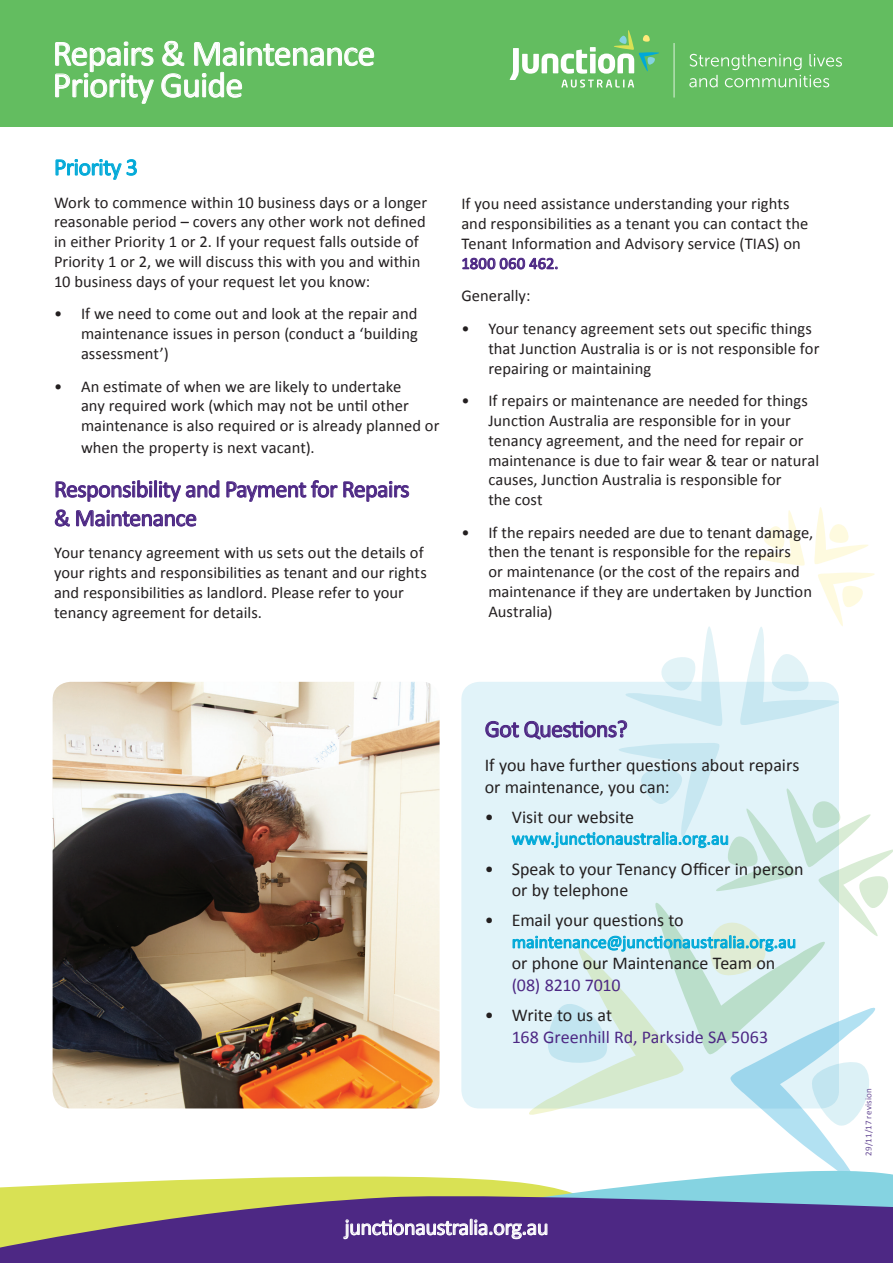
<style>
.page{position:relative;width:893px;height:1263px;background:#fff}
.page>*{position:absolute;margin:0;border:0;box-sizing:border-box;transform-origin:0 0}
.t1{font:36px/31.5px "Calibri";letter-spacing:-.025em;color:#fff}
.t2{font:24px/28.8px "Calibri";letter-spacing:-.025em;color:#4d2884}
.t3{font:24px "Calibri";letter-spacing:-.025em;color:#00a9d8}
.t4{font:22.5px "Calibri";letter-spacing:-.025em;color:#fff}
.t5{font:18px/21.6px "Calibri";color:#231f20}
.t6{font:18px "Calibri";letter-spacing:-.005em;color:#00a9d8}
.t7{font:18px "Calibri";letter-spacing:-.005em;color:#4d2884}
.t8{font:16.5px/19.8px "Calibri";letter-spacing:.005em;color:#231f20}
.t9{font:16.5px "Calibri";letter-spacing:.015em;color:#4d2884}
.t10{font:9px "Calibri";letter-spacing:.025em;color:#674b95}
</style>
<div class="page">
<svg style="left:814px;top:507px;width:54px;height:57px"></svg>
<svg style="left:749px;top:510px;width:56px;height:56px"></svg>
<div style="left:0;top:0;width:893px;height:126px;background:#63bd60"></div>
<div style="left:461px;top:682px;width:378px;height:426px;background:#e1f3f9;border-radius:18px"></div>
<svg style="left:55px;top:41px;width:99px;height:63px"></svg>
<svg style="left:161px;top:41px;width:213px;height:57px"></svg>
<hr style="left:674px;top:43px;width:1px;height:55px;background:#fff">
<svg style="left:510px;top:30px;width:149px;height:58px"></svg>
<svg style="left:689px;top:54px;width:153px;height:33px"></svg>
<svg style="left:55px;top:159px;width:82px;height:21px"></svg>
<svg style="left:55px;top:480px;width:164px;height:22px"></svg>
<svg style="left:226px;top:480px;width:183px;height:22px"></svg>
<svg style="left:55px;top:509px;width:15px;height:17px"></svg>
<svg style="left:76px;top:510px;width:120px;height:17px"></svg>
<svg style="left:0;top:1184px;width:58px;height:7px"></svg>
<svg style="left:58px;top:1176px;width:835px;height:15px;fill:#d9e154"></svg>
<svg style="left:0;top:1191px;width:893px;height:72px;background:#6a5580"></svg>
<svg style="left:343px;top:1219px;width:204px;height:20px;background:#7d62a5"></svg>
<svg style="left:462px;top:257px;width:96px;height:12px"></svg>
<svg style="left:485px;top:572px;width:408px;height:610px"></svg>
<img style="left:53px;top:682px;width:387px;height:426px">
<h1 class="t1" style="left:53px;top:36px;width:324px">Repairs &amp; Maintenance<br>Priority Guide</h1>
<h2 class="t3" style="left:54px;top:152px;width:85px">Priority 3</h2>
<p class="t8" style="left:54px;top:191px;width:375px">Work to commence within 10 business days or a longer reasonable period – covers any other work not defined in either Priority 1 or 2. If your request falls outside of Priority 1 or 2, we will discuss this with you and within 10 business days of your request let you know:</p>
<p class="t8" style="left:81px;top:303px;width:338px;text-align:justify;text-indent:-27px">• If we need to come out and look at the repair and maintenance issues in person (conduct a ‘building assessment’)</p>
<p class="t8" style="left:81px;top:375px;width:360px;text-indent:-27px">• An estimate of when we are likely to undertake<br>any required work (which may not be until other maintenance is also required or is already planned or</p>
<p class="t8" style="left:81px;top:437px;width:235px">when the property is next vacant).</p>
<h2 class="t2" style="left:54px;top:473px;width:357px">Responsibility and Payment for Repairs &amp; Maintenance</h2>
<p class="t8" style="left:54px;top:542px;width:374px">Your tenancy agreement with us sets out the details of your rights and responsibilities as tenant and our rights and responsibilities as landlord. Please refer to your tenancy agreement for details.</p>
<p class="t8" style="left:461px;top:193px;width:348px">If you need assistance understanding your rights and responsibilities as a tenant you can contact the<br>Tenant Information and Advisory service (TIAS) on</p>
<p class="t9" style="left:461px;top:253px;width:99px">1800 060 462.</p>
<p class="t8" style="left:461px;top:285px;width:71px">Generally:</p>
<p class="t8" style="left:488px;top:318px;width:333px;text-indent:-27px">• Your tenancy agreement sets out specific things that Junction Australia is or is not responsible for repairing or maintaining</p>
<p class="t8" style="left:488px;top:390px;width:332px;text-indent:-27px">• If repairs or maintenance are needed for things Junction Australia are responsible for in your tenancy agreement, and the need for repair or maintenance is due to fair wear &amp; tear or natural causes, Junction Australia is responsible for<br>the cost</p>
<p class="t8" style="left:488px;top:521px;width:326px;text-indent:-27px">• If the repairs needed are due to tenant damage, then the tenant is responsible for the repairs<br>or maintenance (or the cost of the repairs and maintenance if they are undertaken by Junction Australia)</p>
<h2 class="t2" style="left:485px;top:713px;width:144px">Got Questions?</h2>
<p class="t5" style="left:485px;top:753px;width:316px">If you have further questions about repairs or maintenance, you can:</p>
<p class="t5" style="left:485px;top:805px;width:151px">• Visit our website</p>
<p class="t6" style="left:512px;top:827px;width:219px">www.junctionaustralia.org.au</p>
<p class="t5" style="left:512px;top:857px;width:293px;text-indent:-27px">• Speak to your Tenancy Officer in person or by telephone</p>
<p class="t5" style="left:485px;top:909px;width:201px">• Email your questions to</p>
<p class="t6" style="left:512px;top:931px;width:286px">maintenance@junctionaustralia.org.au</p>
<p class="t5" style="left:512px;top:952px;width:265px">or phone our Maintenance Team on</p>
<p class="t7" style="left:512px;top:974px;width:110px">(08) 8210 7010</p>
<p class="t5" style="left:485px;top:1003px;width:129px">• Write to us at</p>
<p class="t7" style="left:512px;top:1026px;width:258px">168 Greenhill Rd, Parkside SA 5063</p>
<h3 class="t4" style="left:344px;top:1213px;width:206px">junctionaustralia.org.au</h3>
<p class="t10" style="left:863px;top:1155px;width:69px;rotate:-90deg">29/11/17 revision</p>
</div>
